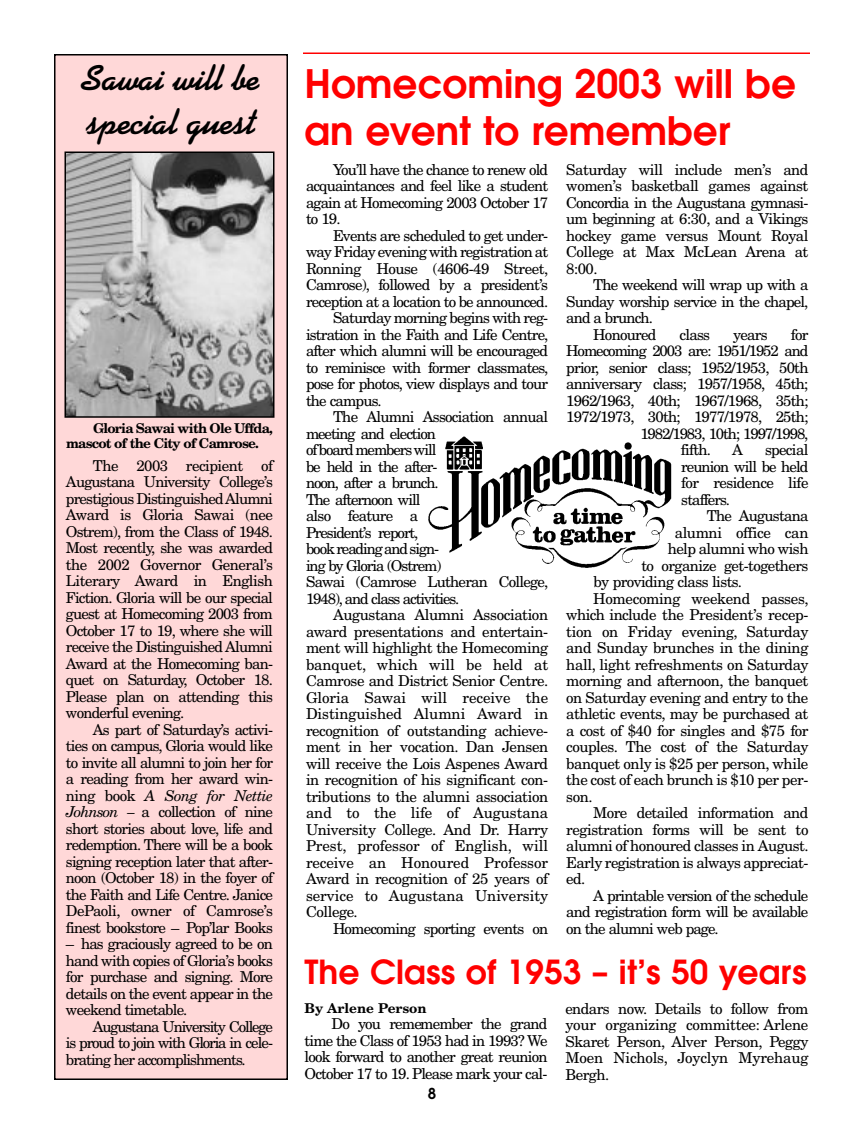
<style>
.page{position:relative;width:864px;height:1134px;background:#fff}
.page>*{position:absolute;margin:0;border:0;box-sizing:border-box;transform-origin:0 0}
.t1{font:600 39px/46.8px "Avant Garde";color:#f00}
.t2{font:700 36px/43.3px "Kaufmann";color:#000}
.t3{font:600 33px "Avant Garde";letter-spacing:.005em;color:#f00}
.t4{font:15px/16.5px "New Century Schlbk";letter-spacing:-.045em;color:#000;text-align:justify}
.t5{font:15px "New Century Schlbk";letter-spacing:-.07em;color:#000}
.t6{font:15px "New Century Schlbk";letter-spacing:-.005em;color:#000}
.t7{font:15px "New Century Schlbk";letter-spacing:-.02em;color:#000}
.t8{font:15px "New Century Schlbk";letter-spacing:-.015em;color:#000}
.t9{font:600 15px "Avant Garde";color:#000}
.t10{font:700 13.5px/15px "New Century Schlbk";letter-spacing:-.055em;color:#000}
.t11{font:700 13.5px "New Century Schlbk";color:#000}
.s1{font-style:italic}
</style>
<div class="page">
<div style="left:55px;top:55px;width:232px;height:1024px;background:#ffd8d8"></div>
<div style="left:54px;top:54px;width:234px;height:1026px;border:2px solid #000"></div>
<img style="left:67px;top:155px;width:204px;height:260px">
<div style="left:64px;top:152px;width:210px;height:266px;border:2px solid #000"></div>
<img style="left:428px;top:436px;width:244px;height:132px">
<hr style="left:303px;top:52px;width:507px;height:2px;background:#f00">
<h2 class="t2" style="left:83px;top:61px;width:178px">Sawai will be special guest</h2>
<h1 class="t1" style="left:304px;top:64px;width:493px">Homecoming 2003 will be an event to remember</h1>
<p class="t4" style="left:306px;top:162px;width:244px;text-indent:27px">You’ll have the chance to renew old acquaintances and feel like a student again at Homecoming 2003 October 17 to 19.</p>
<p class="t4" style="left:333px;top:228px;width:217px">Events are scheduled to get under-</p>
<p class="t4" style="left:306px;top:245px;width:244px">way Friday evening with registration at</p>
<p class="t4" style="left:306px;top:261px;width:244px">Ronning House (4606-49 Street,</p>
<p class="t4" style="left:306px;top:278px;width:244px">Camrose), followed by a president’s</p>
<p class="t4" style="left:306px;top:294px;width:244px">reception at a location to be announced.</p>
<p class="t4" style="left:333px;top:311px;width:217px">Saturday morning begins with reg-</p>
<p class="t4" style="left:306px;top:327px;width:244px">istration in the Faith and Life Centre,</p>
<p class="t4" style="left:306px;top:344px;width:244px">after which alumni will be encouraged</p>
<p class="t4" style="left:306px;top:360px;width:244px">to reminisce with former classmates,</p>
<p class="t4" style="left:306px;top:377px;width:244px">pose for photos, view displays and tour</p>
<p class="t4" style="left:306px;top:393px;width:77px">the campus.</p>
<p class="t4" style="left:333px;top:410px;width:217px">The Alumni Association annual</p>
<p class="t5" style="left:306px;top:427px;width:131px">meeting and election</p>
<p class="t5" style="left:306px;top:444px;width:132px">of board members will</p>
<p class="t5" style="left:306px;top:460px;width:133px">be held in the after-</p>
<p class="t5" style="left:306px;top:477px;width:134px">noon, after a brunch.</p>
<p class="t5" style="left:306px;top:493px;width:116px">The afternoon will</p>
<p class="t4" style="left:306px;top:509px;width:114px">also feature a</p>
<p class="t5" style="left:306px;top:526px;width:114px">President’s report,</p>
<p class="t5" style="left:306px;top:543px;width:135px">book reading and sign-</p>
<p class="t5" style="left:306px;top:559px;width:137px">ing by Gloria (Ostrem)</p>
<p class="t4" style="left:306px;top:575px;width:244px">Sawai (Camrose Lutheran College,</p>
<p class="t5" style="left:306px;top:592px;width:155px">1948), and class activities.</p>
<p class="t4" style="left:333px;top:608px;width:217px">Augustana Alumni Association</p>
<p class="t4" style="left:306px;top:624px;width:244px">award presentations and entertain-</p>
<p class="t4" style="left:306px;top:641px;width:244px">ment will highlight the Homecoming</p>
<p class="t6" style="left:306px;top:658px;width:244px">banquet, which will be held at</p>
<p class="t4" style="left:306px;top:674px;width:244px">Camrose and District Senior Centre.</p>
<p class="t6" style="left:306px;top:691px;width:244px">Gloria Sawai will receive the</p>
<p class="t6" style="left:306px;top:708px;width:244px">Distinguished Alumni Award in</p>
<p class="t4" style="left:306px;top:723px;width:244px">recognition of outstanding achieve-</p>
<p class="t4" style="left:306px;top:740px;width:244px">ment in her vocation. Dan Jensen</p>
<p class="t4" style="left:306px;top:756px;width:244px">will receive the Lois Aspenes Award</p>
<p class="t4" style="left:306px;top:773px;width:244px">in recognition of his significant con-</p>
<p class="t4" style="left:306px;top:789px;width:244px">tributions to the alumni association</p>
<p class="t6" style="left:306px;top:807px;width:244px">and to the life of Augustana</p>
<p class="t4" style="left:306px;top:822px;width:244px">University College. And Dr. Harry</p>
<p class="t6" style="left:306px;top:840px;width:244px">Prest, professor of English, will</p>
<p class="t6" style="left:306px;top:856px;width:244px">receive an Honoured Professor</p>
<p class="t4" style="left:306px;top:872px;width:244px">Award in recognition of 25 years of</p>
<p class="t6" style="left:306px;top:889px;width:244px">service to Augustana University</p>
<p class="t4" style="left:306px;top:905px;width:53px">College.</p>
<p class="t4" style="left:333px;top:921px;width:217px">Homecoming sporting events on</p>
<p class="t4" style="left:566px;top:162px;width:244px">Saturday will include men’s and women’s basketball games against Concordia in the Augustana gymnasi&shy;um beginning at 6:30, and a Vikings hockey game versus Mount Royal College at Max McLean Arena at 8:00.</p>
<p class="t4" style="left:593px;top:278px;width:217px">The weekend will wrap up with a</p>
<p class="t4" style="left:566px;top:294px;width:244px">Sunday worship service in the chapel,</p>
<p class="t4" style="left:566px;top:311px;width:88px">and a brunch.</p>
<p class="t4" style="left:593px;top:327px;width:65px">Honoured</p>
<p class="t4" style="left:680px;top:327px;width:32px">class</p>
<p class="t4" style="left:733px;top:327px;width:36px">years</p>
<p class="t4" style="left:791px;top:327px;width:19px">for</p>
<p class="t5" style="left:566px;top:345px;width:244px">Homecoming 2003 are: 1951/1952 and</p>
<p class="t4" style="left:566px;top:360px;width:244px">prior, senior class; 1952/1953, 50th</p>
<p class="t4" style="left:566px;top:377px;width:244px">anniversary class; 1957/1958, 45th;</p>
<p class="t4" style="left:566px;top:393px;width:244px">1962/1963, 40th; 1967/1968, 35th;</p>
<p class="t4" style="left:566px;top:410px;width:244px">1972/1973, 30th; 1977/1978, 25th;</p>
<p class="t5" style="left:640px;top:427px;width:170px">1982/1983, 10th; 1997/1998,</p>
<p class="t4" style="left:681px;top:443px;width:32px">fifth.</p>
<p class="t4" style="left:732px;top:443px;width:12px">A</p>
<p class="t10" style="left:66px;top:421px;width:209px;text-indent:27px">Gloria Sawai with Ole Uffda, mascot of the City of Camrose.</p>
<p class="t4" style="left:681px;top:443px;width:129px;text-indent:84px">special reunion will be held for residence life staffers.</p>
<p class="t4" style="left:707px;top:509px;width:103px">The Augustana</p>
<p class="t8" style="left:675px;top:526px;width:135px">alumni office can</p>
<p class="t4" style="left:668px;top:542px;width:142px">help alumni who wish</p>
<p class="t4" style="left:641px;top:558px;width:169px">to organize get-togethers</p>
<p class="t4" style="left:593px;top:575px;width:150px">by providing class lists.</p>
<p class="t7" style="left:593px;top:592px;width:217px">Homecoming weekend passes,</p>
<p class="t7" style="left:566px;top:609px;width:244px">which include the President’s recep-</p>
<p class="t7" style="left:566px;top:625px;width:244px">tion on Friday evening, Saturday</p>
<p class="t7" style="left:566px;top:642px;width:244px">and Sunday brunches in the dining</p>
<p class="t7" style="left:566px;top:658px;width:244px">hall, light refreshments on Saturday</p>
<p class="t4" style="left:566px;top:674px;width:244px">morning and afternoon, the banquet</p>
<p class="t4" style="left:566px;top:690px;width:244px">on Saturday evening and entry to the</p>
<p class="t4" style="left:566px;top:707px;width:244px">athletic events, may be purchased at</p>
<p class="t4" style="left:566px;top:723px;width:244px">a cost of $40 for singles and $75 for</p>
<p class="t4" style="left:566px;top:740px;width:244px">couples. The cost of the Saturday</p>
<p class="t4" style="left:566px;top:756px;width:244px">banquet only is $25 per person, while</p>
<p class="t4" style="left:566px;top:773px;width:244px">the cost of each brunch is $10 per per-</p>
<p class="t4" style="left:566px;top:789px;width:28px">son.</p>
<p class="t4" style="left:593px;top:806px;width:217px">More detailed information and</p>
<p class="t4" style="left:566px;top:822px;width:244px">registration forms will be sent to</p>
<p class="t4" style="left:566px;top:839px;width:244px">alumni of honoured classes in August.</p>
<p class="t4" style="left:566px;top:855px;width:244px">Early registration is always appreciat-</p>
<p class="t4" style="left:566px;top:872px;width:21px">ed.</p>
<p class="t4" style="left:593px;top:888px;width:217px">A printable version of the schedule</p>
<p class="t4" style="left:566px;top:905px;width:244px">and registration form will be available</p>
<p class="t4" style="left:566px;top:921px;width:154px">on the alumni web page.</p>
<p class="t4" style="left:66px;top:459px;width:209px;text-indent:27px">The 2003 recipient of Augustana University College’s prestigious Distinguished Alumni Award is Gloria Sawai (nee Ostrem), from the Class of 1948.<br>Most recently, she was awarded the 2002 Governor General’s Literary Award in English Fiction. Gloria will be our special guest at Homecoming 2003 from October 17 to 19, where she will receive the Distinguished Alumni Award at the Homecoming ban&shy;quet on Saturday, October 18.<br>Please plan on attending this wonderful evening.</p>
<p class="t4" style="left:66px;top:723px;width:209px;text-indent:27px">As part of Saturday’s activi&shy;ties on campus, Gloria would like to invite all alumni to join her for a reading from her award win&shy;ning book <span class="s1">A Song for Nettie Johnson –</span> a collection of nine short stories about love, life and redemption. There will be a book signing reception later that after&shy;noon (October 18) in the foyer of the Faith and Life Centre. Janice DePaoli, owner of Camrose’s finest bookstore – Pop’lar Books</p>
<p class="t4" style="left:66px;top:937px;width:209px">– has graciously agreed to be on hand with copies of Gloria’s books for purchase and signing. More details on the event appear in the weekend timetable.</p>
<p class="t4" style="left:66px;top:1020px;width:209px;text-indent:27px">Augustana University College is proud to join with Gloria in cele&shy;brating her accomplishments.</p>
<h3 class="t3" style="left:304px;top:960px;width:504px">The Class of 1953 – it’s 50 years</h3>
<p class="t11" style="left:304px;top:1003px;width:124px">By Arlene Person</p>
<p class="t4" style="left:304px;top:1017px;width:245px;text-indent:27px">Do you rememember the grand time the Class of 1953 had in 1993? We look forward to another great reunion October 17 to 19. Please mark your cal-</p>
<p class="t4" style="left:566px;top:1002px;width:245px">endars now. Details to follow from your organizing committee: Arlene Skaret Person, Alver Person, Peggy Moen Nichols, Joyclyn Myrehaug Bergh.</p>
<p class="t9" style="left:428px;top:1087px;width:10px">8</p>
</div>
